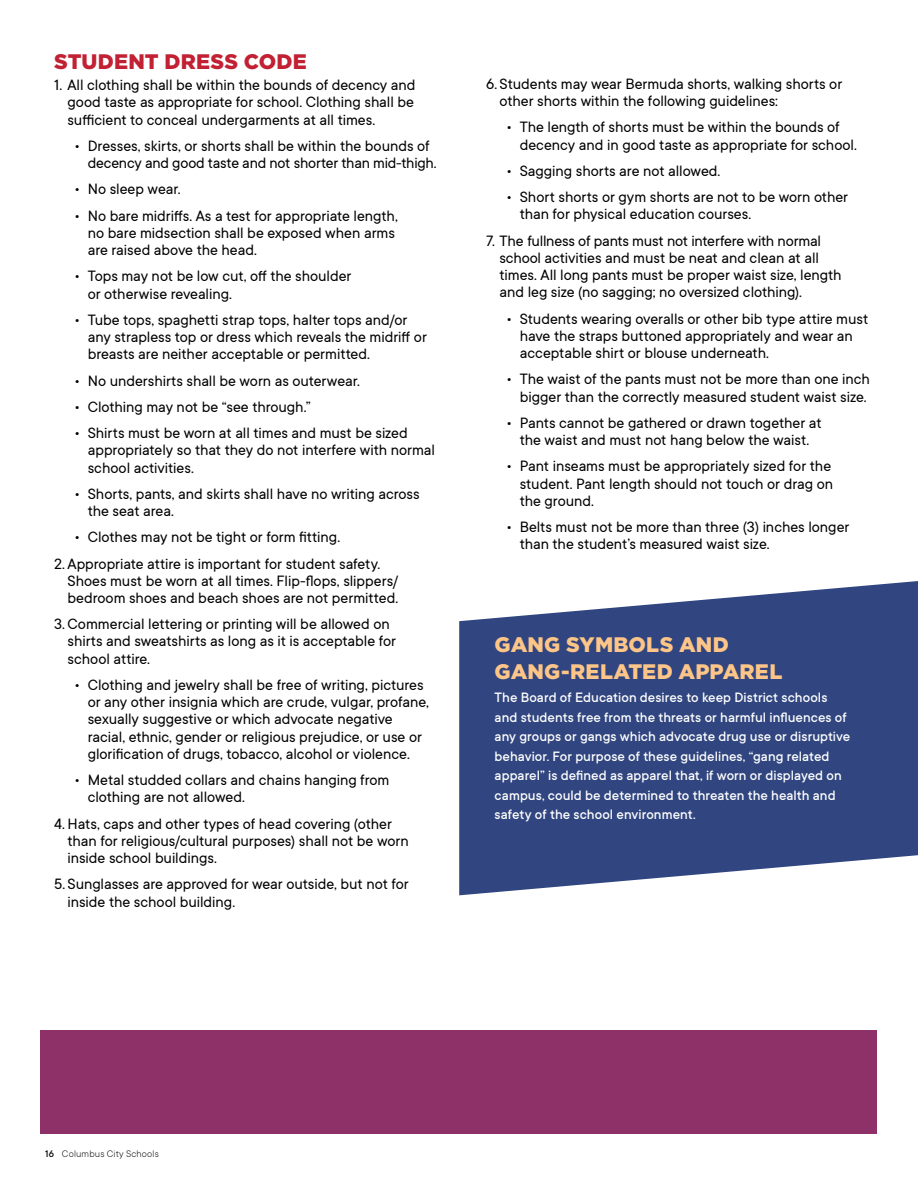
<style>
.page{position:relative;width:918px;height:1188px;background:#fff}
.page>*{position:absolute;margin:0;border:0;box-sizing:border-box;transform-origin:0 0}
.t1{font:900 21px/27px "Gotham";letter-spacing:.005em;color:#fdc587}
.t2{font:900 21px "Gotham";letter-spacing:.005em;color:#c22033}
.t3{font:16.5px/17.2px "TT Commons";color:#000}
.t4{font:500 15px/19.5px "TT Commons";letter-spacing:.005em;color:#fff}
.t5{font:300 10.5px "TT Commons";letter-spacing:.015em;color:#000}
.s1{font-weight:500}
</style>
<div class="page">
<div style="left:40px;top:1030px;width:838px;height:104px;background:#8e3168"></div>
<svg style="left:459px;top:581px;width:459px;height:314px;fill:#314680"></svg>
<p class="t2" style="left:54px;top:47px;width:254px">STUDENT DRESS CODE</p>
<p class="t3" style="left:67px;top:77px;width:350px;text-align:justify;text-indent:-13px">1. All clothing shall be within the bounds of decency and good taste as appropriate for school. Clothing shall be sufficient to conceal undergarments at all times.</p>
<p class="t3" style="left:88px;top:137px;width:350px;text-indent:-14px">• Dresses, skirts, or shorts shall be within the bounds of decency and good taste and not shorter than mid-thigh.</p>
<p class="t3" style="left:74px;top:181px;width:108px">• No sleep wear.</p>
<p class="t3" style="left:88px;top:207px;width:312px;text-indent:-13px">• No bare midriffs. As a test for appropriate length, no bare midsection shall be exposed when arms are raised above the head.</p>
<p class="t3" style="left:88px;top:268px;width:265px;text-indent:-13px">• Tops may not be low cut, off the shoulder or otherwise revealing.</p>
<p class="t3" style="left:88px;top:311px;width:341px;text-indent:-13px">• Tube tops, spaghetti strap tops, halter tops and/or any strapless top or dress which reveals the midriff or breasts are neither acceptable or permitted.</p>
<p class="t3" style="left:74px;top:372px;width:287px">• No undershirts shall be worn as outerwear.</p>
<p class="t3" style="left:74px;top:398px;width:238px">• Clothing may not be “see through.”</p>
<p class="t3" style="left:88px;top:424px;width:349px;text-indent:-13px">• Shirts must be worn at all times and must be sized appropriately so that they do not interfere with normal school activities.</p>
<p class="t3" style="left:88px;top:485px;width:333px;text-indent:-13px">• Shorts, pants, and skirts shall have no writing across the seat area.</p>
<p class="t3" style="left:74px;top:529px;width:268px">• Clothes may not be tight or form fitting.</p>
<p class="t3" style="left:68px;top:555px;width:332px;text-indent:-13px">2. Appropriate attire is important for student safety.<br>Shoes must be worn at all times. Flip-flops, slippers/ bedroom shoes and beach shoes are not permitted.</p>
<p class="t3" style="left:68px;top:616px;width:330px;text-indent:-13px">3.Commercial lettering or printing will be allowed on shirts and sweatshirts as long as it is acceptable for school attire.</p>
<p class="t3" style="left:88px;top:676px;width:343px;text-indent:-13px">• Clothing and jewelry shall be free of writing, pictures or any other insignia which are crude, vulgar, profane, sexually suggestive or which advocate negative racial, ethnic, gender or religious prejudice, or use or glorification of drugs, tobacco, alcohol or violence.</p>
<p class="t3" style="left:88px;top:772px;width:303px;text-indent:-13px">• Metal studded collars and chains hanging from clothing are not allowed.</p>
<p class="t3" style="left:68px;top:815px;width:343px;text-indent:-13px">4.Hats, caps and other types of head covering (other than for religious/cultural purposes) shall not be worn inside school buildings.</p>
<p class="t3" style="left:68px;top:876px;width:343px;text-indent:-13px">5. Sunglasses are approved for wear outside, but not for inside the school building.</p>
<p class="t3" style="left:500px;top:75px;width:344px;text-indent:-13px">6. Students may wear Bermuda shorts, walking shorts or other shorts within the following guidelines:</p>
<p class="t3" style="left:520px;top:119px;width:339px;text-indent:-13px">• The length of shorts must be within the bounds of decency and in good taste as appropriate for school.</p>
<p class="t3" style="left:506px;top:162px;width:216px">• Sagging shorts are not allowed.</p>
<p class="t3" style="left:520px;top:189px;width:330px;text-indent:-13px">• Short shorts or gym shorts are not to be worn other than for physical education courses.</p>
<p class="t3" style="left:500px;top:232px;width:344px;text-indent:-13px">7. The fullness of pants must not interfere with normal school activities and must be neat and clean at all times. All long pants must be proper waist size, length and leg size (no sagging; no oversized clothing).</p>
<p class="t3" style="left:520px;top:310px;width:350px;text-indent:-13px">• Students wearing overalls or other bib type attire must have the straps buttoned appropriately and wear an acceptable shirt or blouse underneath.</p>
<p class="t3" style="left:506px;top:371px;width:365px;text-align:right">• The waist of the pants must not be more than one inch bigger than the correctly measured student waist size.</p>
<p class="t3" style="left:506px;top:414px;width:317px;text-align:center">• Pants cannot be gathered or drawn together at the waist and must not hang below the waist.</p>
<p class="t3" style="left:520px;top:458px;width:315px;text-align:justify;text-indent:-13px">• Pant inseams must be appropriately sized for the student. Pant length should not touch or drag on the ground.</p>
<p class="t3" style="left:520px;top:519px;width:331px;text-indent:-13px">• Belts must not be more than three (3) inches longer than the student’s measured waist size.</p>
<p class="t1" style="left:495px;top:631px;width:289px">GANG SYMBOLS AND<br>GANG-RELATED APPAREL</p>
<p class="t4" style="left:495px;top:688px;width:357px">The Board of Education desires to keep District schools and students free from the threats or harmful influences of any groups or gangs which advocate drug use or disruptive behavior. For purpose of these guidelines, “gang related apparel” is defined as apparel that, if worn or displayed on campus, could be determined to threaten the health and safety of the school environment.</p>
<p class="t5" style="left:45px;top:1148px;width:115px"><span class="s1">16</span> Columbus City Schools</p>
</div>
